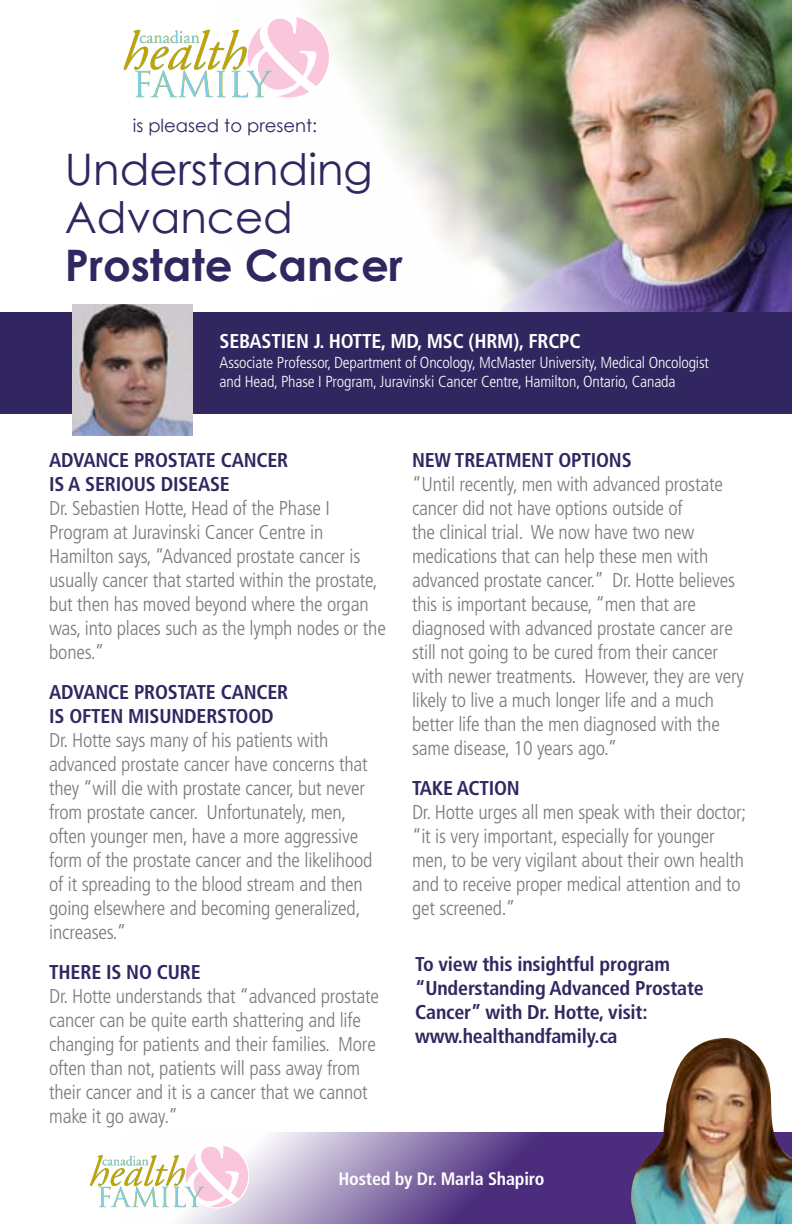
<style>
.page{position:relative;width:792px;height:1224px;background:#fff}
.page>*{position:absolute;margin:0;border:0;box-sizing:border-box;transform-origin:0 0}
.t1{font:43.4px/48px "Century Gothic";color:#312660}
.t2{font:700 43.4px "Century Gothic";color:#312660}
.t3{font:300 condensed 20px/24px "Frutiger";letter-spacing:-.01em;color:#797a74}
.t4{font:700 condensed 20px/24px "Frutiger";letter-spacing:-.01em;color:#312660}
.t5{font:700 condensed 20px "Frutiger";letter-spacing:-.01em;color:#fff}
.t6{font:700 condensed 18px "Frutiger";letter-spacing:-.01em;color:#fff}
.t7{font:18px "Century Gothic";color:#312660}
.t8{font:300 condensed 16px/19.2px "Frutiger";letter-spacing:-.01em;color:#fff}
</style>
<div class="page">
<img style="left:309px;top:0;width:483px;height:312px">
<div style="left:0;top:312px;width:792px;height:102px;background:#312660"></div>
<svg style="left:181px;top:1133px;width:450px;height:91px;background:#846fa6"></svg>
<svg style="left:90px;top:1144px;width:159px;height:64px"></svg>
<svg style="left:124px;top:16px;width:206px;height:82px"></svg>
<img style="left:631px;top:1038px;width:161px;height:186px">
<img style="left:72px;top:305px;width:121px;height:131px">
<p class="t7" style="left:133px;top:115px;width:186px">is pleased to present:</p>
<h1 class="t1" style="left:65px;top:145px;width:310px">Understanding<br>Advanced</h1>
<h1 class="t2" style="left:65px;top:238px;width:340px">Prostate Cancer</h1>
<p class="t5" style="left:220px;top:330px;width:361px">SEBASTIEN J. HOTTE, MD, MSC (HRM), FRCPC</p>
<p class="t8" style="left:220px;top:353px;width:491px">Associate Professor, Department of Oncology, McMaster University, Medical Oncologist and Head, Phase I Program, Juravinski Cancer Centre, Hamilton, Ontario, Canada</p>
<p class="t4" style="left:49px;top:448px;width:241px">ADVANCE PROSTATE CANCER<br>IS A SERIOUS DISEASE</p>
<p class="t3" style="left:49px;top:497px;width:338px">Dr. Sebastien Hotte, Head of the Phase I Program at Juravinski Cancer Centre in Hamilton says, “Advanced prostate cancer is usually cancer that started within the prostate, but then has moved beyond where the organ was, into places such as the lymph nodes or the bones.”</p>
<p class="t4" style="left:49px;top:680px;width:241px">ADVANCE PROSTATE CANCER<br>IS OFTEN MISUNDERSTOOD</p>
<p class="t3" style="left:49px;top:729px;width:325px">Dr. Hotte says many of his patients with advanced prostate cancer have concerns that they “will die with prostate cancer, but never from prostate cancer. Unfortunately, men, often younger men, have a more aggressive form of the prostate cancer and the likelihood of it spreading to the blood stream and then going elsewhere and becoming generalized, increases.”</p>
<p class="t4" style="left:49px;top:960px;width:153px">THERE IS NO CURE</p>
<p class="t3" style="left:49px;top:985px;width:331px">Dr. Hotte understands that “advanced prostate cancer can be quite earth shattering and life changing for patients and their families. More often than not, patients will pass away from their cancer and it is a cancer that we cannot make it go away.”</p>
<p class="t4" style="left:412px;top:448px;width:221px">NEW TREATMENT OPTIONS</p>
<p class="t3" style="left:412px;top:473px;width:333px">“Until recently, men with advanced prostate cancer did not have options outside of<br>the clinical trial. We now have two new medications that can help these men with advanced prostate cancer.” Dr. Hotte believes this is important because, “men that are diagnosed with advanced prostate cancer are still not going to be cured from their cancer with newer treatments. However, they are very likely to live a much longer life and a much better life than the men diagnosed with the same disease, 10 years ago.”</p>
<p class="t4" style="left:412px;top:776px;width:109px">TAKE ACTION</p>
<p class="t3" style="left:412px;top:801px;width:336px">Dr. Hotte urges all men speak with their doctor; “it is very important, especially for younger men, to be very vigilant about their own health and to receive proper medical attention and to get screened.”</p>
<p class="t4" style="left:415px;top:952px;width:290px">TO VIEW THIS INSIGHTFUL PROGRAM “UNDERSTANDING ADVANCED PROSTATE<br>CANCER” WITH DR. HOTTE, VISIT:<br>WWW.HEALTHANDFAMILY.CA</p>
<p class="t6" style="left:338px;top:1168px;width:208px">HOSTED BY DR. MARLA SHAPIRO</p>
</div>
